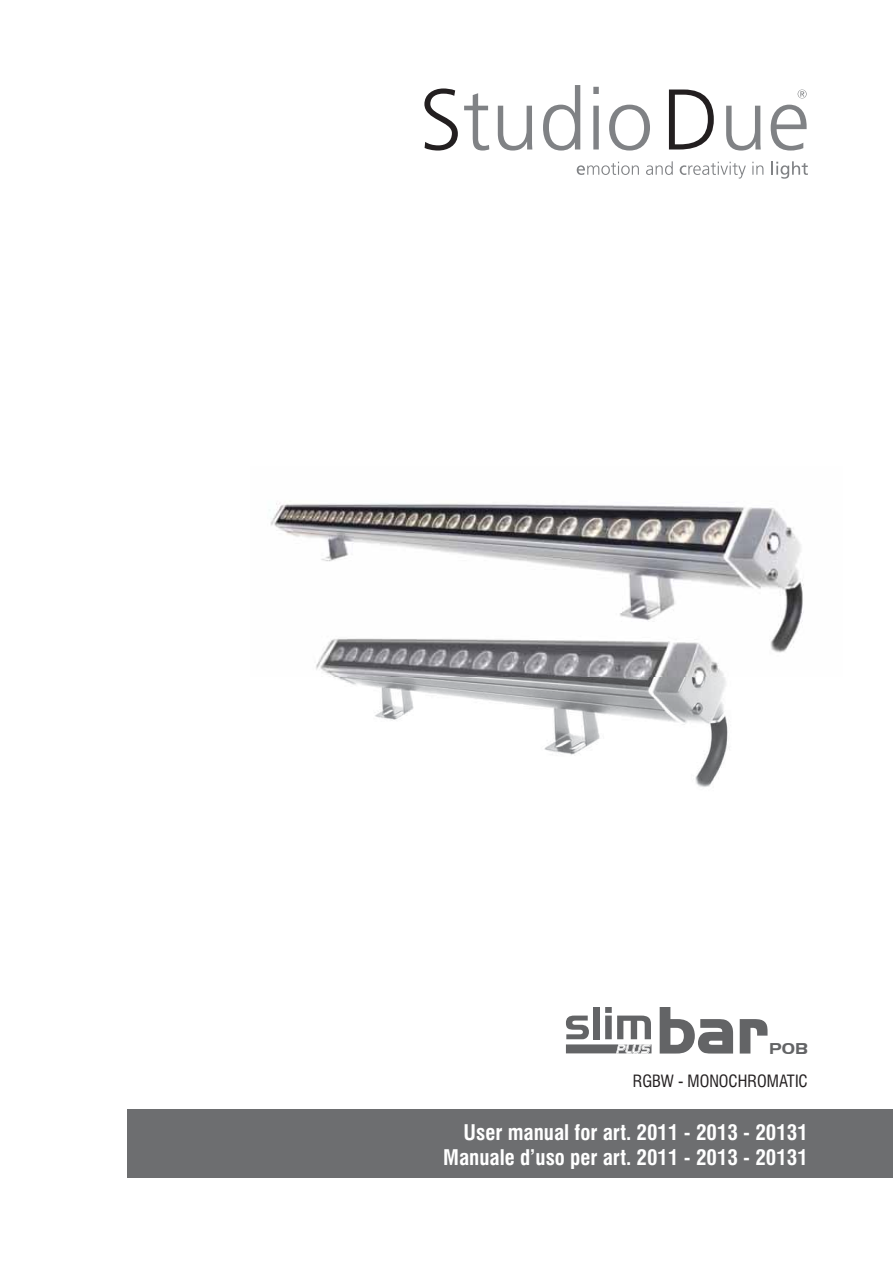
<style>
.page{position:relative;width:893px;height:1263px;background:#fff}
.page>*{position:absolute;margin:0;border:0;box-sizing:border-box;transform-origin:0 0}
.t1{font:700 condensed 21px/25.2px "Swiss 721 BT";color:#fff;text-align:right}
.t2{font:condensed 16.5px "Swiss 721 BT";color:#231f20}
.t3{font:700 16.35px "Handel Got D";color:#636466;scale:1.12 1}
.t4{font:italic 700 12.9px "Handel Got D";color:#fff}
</style>
<div class="page">
<div style="left:128px;top:1110px;width:765px;height:68px;background:#6d6e70"></div>
<svg style="left:424px;top:88px;width:34px;height:63px"></svg>
<svg style="left:464px;top:93px;width:25px;height:58px"></svg>
<svg style="left:498px;top:106px;width:34px;height:45px"></svg>
<svg style="left:543px;top:85px;width:37px;height:66px"></svg>
<svg style="left:593px;top:87px;width:6px;height:62px"></svg>
<svg style="left:609px;top:105px;width:41px;height:46px"></svg>
<svg style="left:669px;top:90px;width:45px;height:59px"></svg>
<svg style="left:726px;top:106px;width:35px;height:45px"></svg>
<svg style="left:771px;top:105px;width:36px;height:46px"></svg>
<svg style="left:577px;top:162px;width:62px;height:13px"></svg>
<svg style="left:646px;top:161px;width:27px;height:14px"></svg>
<svg style="left:680px;top:162px;width:66px;height:17px"></svg>
<svg style="left:752px;top:162px;width:11px;height:13px"></svg>
<svg style="left:771px;top:161px;width:37px;height:18px"></svg>
<svg style="left:798px;top:90px;width:9px;height:8px"></svg>
<svg style="left:660px;top:1007px;width:73px;height:46px"></svg>
<svg style="left:740px;top:1019px;width:27px;height:34px"></svg>
<svg style="left:566px;top:1007px;width:85px;height:46px"></svg>
<img style="left:269px;top:501px;width:535px;height:152px">
<img style="left:305px;top:628px;width:439px;height:159px">
<p class="t4" style="left:615px;top:1042px;width:38px">PLUS</p>
<p class="t3" style="left:769px;top:1039px;width:36px">POB</p>
<p class="t2" style="left:633px;top:1073px;width:177px">RGBW - MONOCHROMATIC</p>
<p class="t1" style="left:443px;top:1121px;width:366px">User manual for art. 2011 - 2013 - 20131<br>Manuale d’uso per art. 2011 - 2013 - 20131</p>
</div>
